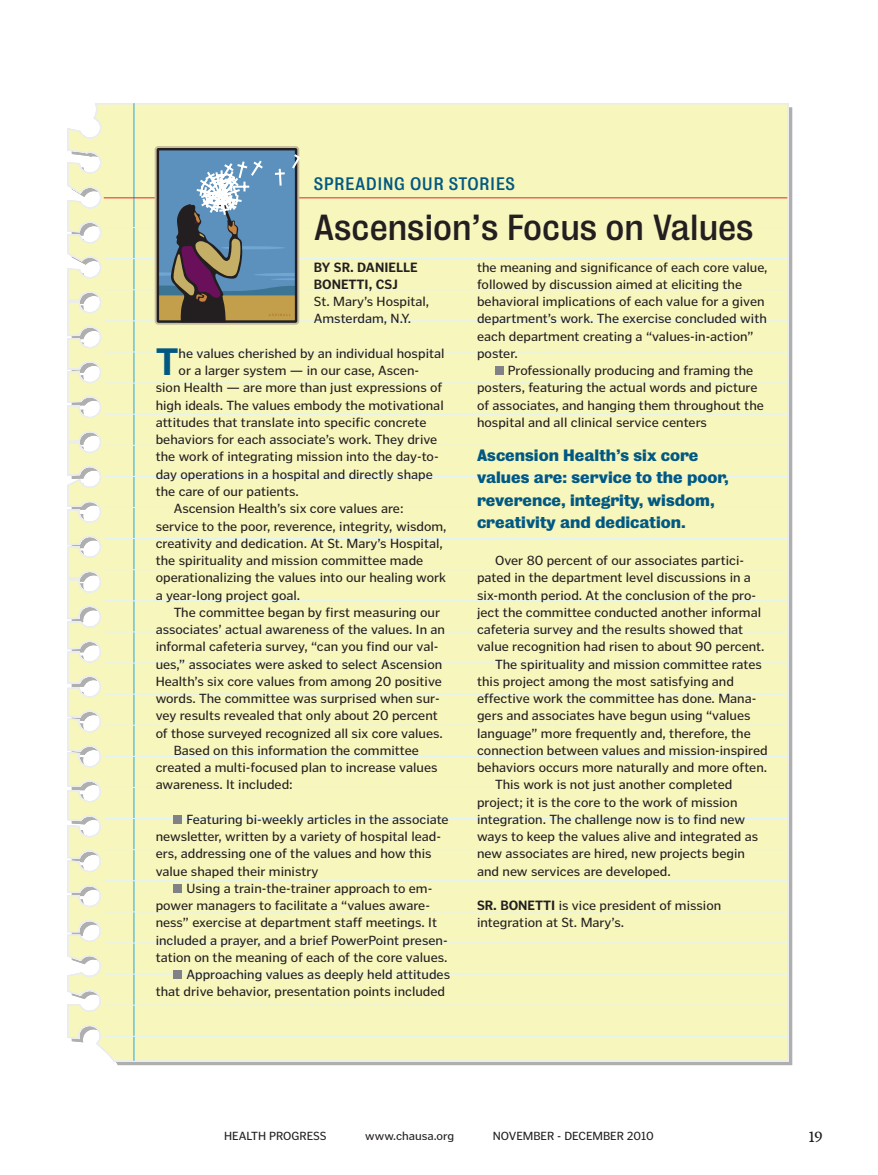
<style>
.page{position:relative;width:878px;height:1175px;background:#fff}
.page>*{position:absolute;margin:0;border:0;box-sizing:border-box;transform-origin:0 0}
.t1{font:700 38.4px "Poynter Gothic Text";color:#015882}
.t2{font:33px "Bureau Grot";color:#231f20}
.t3{font:16.5px "Bureau Grot";letter-spacing:.025em;color:#015882}
.t4{font:700 15px/22.5px "Bureau Grot";color:#015882}
.t5{font:15px "Poynter OS Text Three L";color:#231f20}
.t6{font:13.5px/17.2px "Poynter Gothic Text";color:#231f20}
.t7{font:700 13.5px/17.2px "Poynter Gothic Text";color:#231f20}
.t8{font:12px "Poynter Gothic Text";color:#231f20}
.s1{font-weight:700}
</style>
<div class="page">
<div style="left:67px;top:103px;width:722px;height:959px;background:#f7f6bd"></div>
<hr style="left:134px;top:103px;width:1px;height:957px;background:#27a9e1">
<hr style="left:104px;top:197px;width:683px;height:1px;background:#ec1f26">
<hr style="left:105px;top:227px;width:683px;height:1px;background:#e2f4fc">
<hr style="left:105px;top:258px;width:683px;height:1px;background:#e2f4fc">
<hr style="left:105px;top:289px;width:683px;height:1px;background:#e2f4fc">
<hr style="left:105px;top:320px;width:683px;height:1px;background:#e2f4fc">
<hr style="left:105px;top:351px;width:683px;height:1px;background:#e2f4fc">
<hr style="left:105px;top:383px;width:683px;height:1px;background:#e2f4fc">
<hr style="left:105px;top:414px;width:683px;height:1px;background:#e2f4fc">
<hr style="left:105px;top:445px;width:683px;height:1px;background:#e2f4fc">
<hr style="left:105px;top:476px;width:683px;height:1px;background:#e2f4fc">
<hr style="left:105px;top:507px;width:683px;height:1px;background:#e2f4fc">
<hr style="left:105px;top:538px;width:683px;height:1px;background:#e2f4fc">
<hr style="left:105px;top:569px;width:683px;height:1px;background:#e2f4fc">
<hr style="left:105px;top:600px;width:683px;height:1px;background:#e2f4fc">
<hr style="left:105px;top:631px;width:683px;height:1px;background:#e2f4fc">
<hr style="left:105px;top:662px;width:683px;height:1px;background:#e2f4fc">
<hr style="left:105px;top:694px;width:683px;height:1px;background:#e2f4fc">
<hr style="left:105px;top:725px;width:683px;height:1px;background:#e2f4fc">
<hr style="left:105px;top:756px;width:683px;height:1px;background:#e2f4fc">
<hr style="left:105px;top:787px;width:683px;height:1px;background:#e2f4fc">
<hr style="left:105px;top:818px;width:683px;height:1px;background:#e2f4fc">
<hr style="left:105px;top:849px;width:683px;height:1px;background:#e2f4fc">
<hr style="left:105px;top:880px;width:683px;height:1px;background:#e2f4fc">
<hr style="left:105px;top:911px;width:683px;height:1px;background:#e2f4fc">
<hr style="left:105px;top:942px;width:683px;height:1px;background:#e2f4fc">
<hr style="left:105px;top:973px;width:683px;height:1px;background:#e2f4fc">
<hr style="left:105px;top:1004px;width:683px;height:1px;background:#e2f4fc">
<hr style="left:105px;top:1036px;width:683px;height:1px;background:#e2f4fc">
<div style="left:155px;top:146px;width:144px;height:179px;border:6px solid #c8be9d"></div>
<svg style="left:158px;top:149px;width:142px;height:174px;background:#6b8291"></svg>
<div style="left:174px;top:815px;width:8px;height:8px;background:#808285"></div>
<div style="left:174px;top:884px;width:8px;height:8px;background:#808285"></div>
<div style="left:174px;top:970px;width:8px;height:8px;background:#808285"></div>
<div style="left:495px;top:366px;width:8px;height:8px;background:#808285"></div>
<p class="t3" style="left:314px;top:174px;width:203px">SPREADING OUR STORIES</p>
<p class="t2" style="left:314px;top:208px;width:441px">Ascension’s Focus on Values</p>
<p class="t7" style="left:314px;top:258px;width:105px">BY SR. DANIELLE<br>BONETTI, CSJ</p>
<p class="t6" style="left:314px;top:293px;width:117px">St. Mary’s Hospital,<br>Amsterdam, N.Y.</p>
<p class="t6" style="left:477px;top:258px;width:292px">the meaning and significance of each core value, followed by discussion aimed at eliciting the behavioral implications of each value for a given department’s work. The exercise concluded with each department creating a “values-in-action” poster.</p>
<p class="t6" style="left:477px;top:362px;width:288px;text-indent:31px">Professionally producing and framing the posters, featuring the actual words and picture of associates, and hanging them throughout the hospital and all clinical service centers</p>
<p class="t1" style="left:156px;top:339px;width:24px">T</p>
<p class="t6" style="left:178px;top:345px;width:267px">he values cherished by an individual hospital</p>
<p class="t6" style="left:178px;top:362px;width:242px">or a larger system — in our case, Ascen-</p>
<p class="t6" style="left:156px;top:379px;width:288px">sion Health — are more than just expressions of</p>
<p class="t6" style="left:156px;top:396px;width:289px">high ideals. The values embody the motivational</p>
<p class="t6" style="left:156px;top:414px;width:272px">attitudes that translate into specific concrete</p>
<p class="t6" style="left:156px;top:431px;width:283px">behaviors for each associate’s work. They drive</p>
<p class="t6" style="left:156px;top:448px;width:284px">the work of integrating mission into the day-to-</p>
<p class="t6" style="left:156px;top:465px;width:279px">day operations in a hospital and directly shape</p>
<p class="t6" style="left:156px;top:483px;width:145px">the care of our patients.</p>
<p class="t6" style="left:156px;top:500px;width:292px;text-indent:18px">Ascension Health’s six core values are: service to the poor, reverence, integrity, wisdom, creativity and dedication. At St. Mary’s Hospital, the spirituality and mission committee made operationalizing the values into our healing work a year-long project goal.</p>
<p class="t6" style="left:156px;top:603px;width:291px;text-indent:18px">The committee began by first measuring our associates’ actual awareness of the values. In an informal cafeteria survey, “can you find our val&shy;ues,” associates were asked to select Ascension Health’s six core values from among 20 positive words. The committee was surprised when sur&shy;vey results revealed that only about 20 percent of those surveyed recognized all six core values.</p>
<p class="t6" style="left:156px;top:741px;width:283px;text-indent:18px">Based on this information the committee created a multi-focused plan to increase values awareness. It included:</p>
<p class="t6" style="left:156px;top:810px;width:294px;text-indent:31px">Featuring bi-weekly articles in the associate newsletter, written by a variety of hospital lead&shy;ers, addressing one of the values and how this value shaped their ministry</p>
<p class="t6" style="left:156px;top:879px;width:293px;text-indent:31px">Using a train-the-trainer approach to em&shy;power managers to facilitate a “values aware&shy;ness” exercise at department staff meetings. It included a prayer, and a brief PowerPoint presen&shy;tation on the meaning of each of the core values.</p>
<p class="t6" style="left:156px;top:966px;width:296px;text-indent:31px">Approaching values as deeply held attitudes that drive behavior, presentation points included</p>
<p class="t4" style="left:477px;top:444px;width:253px">Ascension Health’s six core values are: service to the poor, reverence, integrity, wisdom, creativity and dedication.</p>
<p class="t6" style="left:477px;top:552px;width:289px;text-indent:18px">Over 80 percent of our associates partici&shy;pated in the department level discussions in a six-month period. At the conclusion of the pro&shy;ject the committee conducted another informal cafeteria survey and the results showed that value recognition had risen to about 90 percent.</p>
<p class="t6" style="left:477px;top:655px;width:292px;text-indent:18px">The spirituality and mission committee rates this project among the most satisfying and effective work the committee has done. Mana&shy;gers and associates have begun using “values language” more frequently and, therefore, the connection between values and mission-inspired behaviors occurs more naturally and more often.</p>
<p class="t6" style="left:477px;top:776px;width:283px;text-indent:18px">This work is not just another completed project; it is the core to the work of mission integration. The challenge now is to find new ways to keep the values alive and integrated as new associates are hired, new projects begin and new services are developed.</p>
<p class="t6" style="left:477px;top:897px;width:246px"><span class="s1">SR. BONETTI</span> is vice president of mission integration at St. Mary’s.</p>
<p class="t8" style="left:224px;top:1128px;width:104px">HEALTH PROGRESS</p>
<p class="t8" style="left:365px;top:1128px;width:90px">www.chausa.org</p>
<p class="t8" style="left:493px;top:1128px;width:162px">NOVEMBER - DECEMBER 2010</p>
<p class="t5" style="left:809px;top:1128px;width:15px">19</p>
</div>
